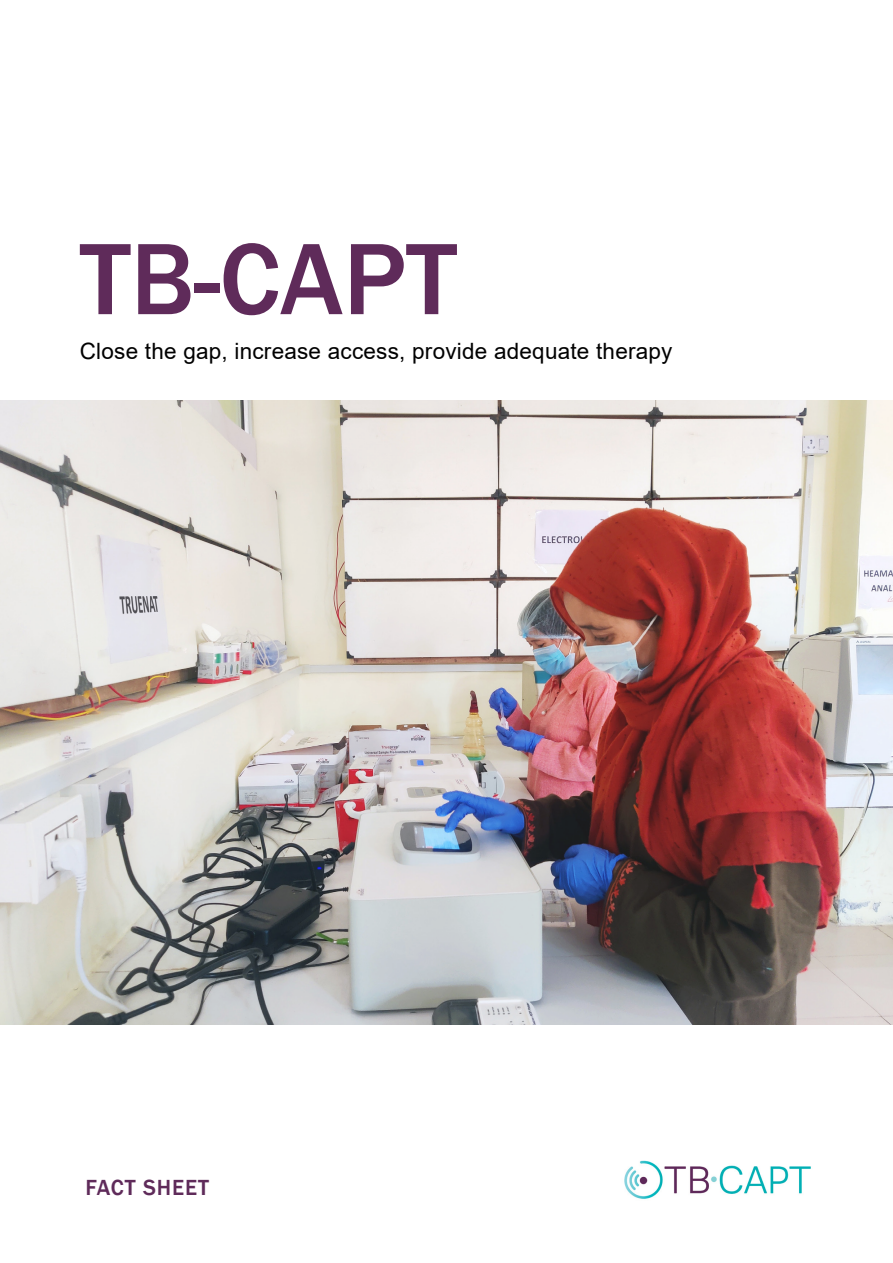
<style>
.page{position:relative;width:893px;height:1263px;background:#fff}
.page>*{position:absolute;margin:0;border:0;box-sizing:border-box;transform-origin:0 0}
.t1{font:500 105px "Franklin Gothic";color:#5f2b5a}
.t2{font:22.5px "Arial";letter-spacing:.01em;color:#000}
.t3{font:500 22.5px "Franklin Gothic";letter-spacing:.04em;color:#5f2b5a}
</style>
<div class="page">
<img style="left:624px;top:1160px;width:187px;height:39px">
<img style="left:0;top:400px;width:893px;height:624px">
<h1 class="t1" style="left:80px;top:214px;width:379px">TB-CAPT</h1>
<p class="t2" style="left:80px;top:336px;width:594px">Close the gap, increase access, provide adequate therapy</p>
<p class="t3" style="left:86px;top:1174px;width:125px">FACT SHEET</p>
</div>
